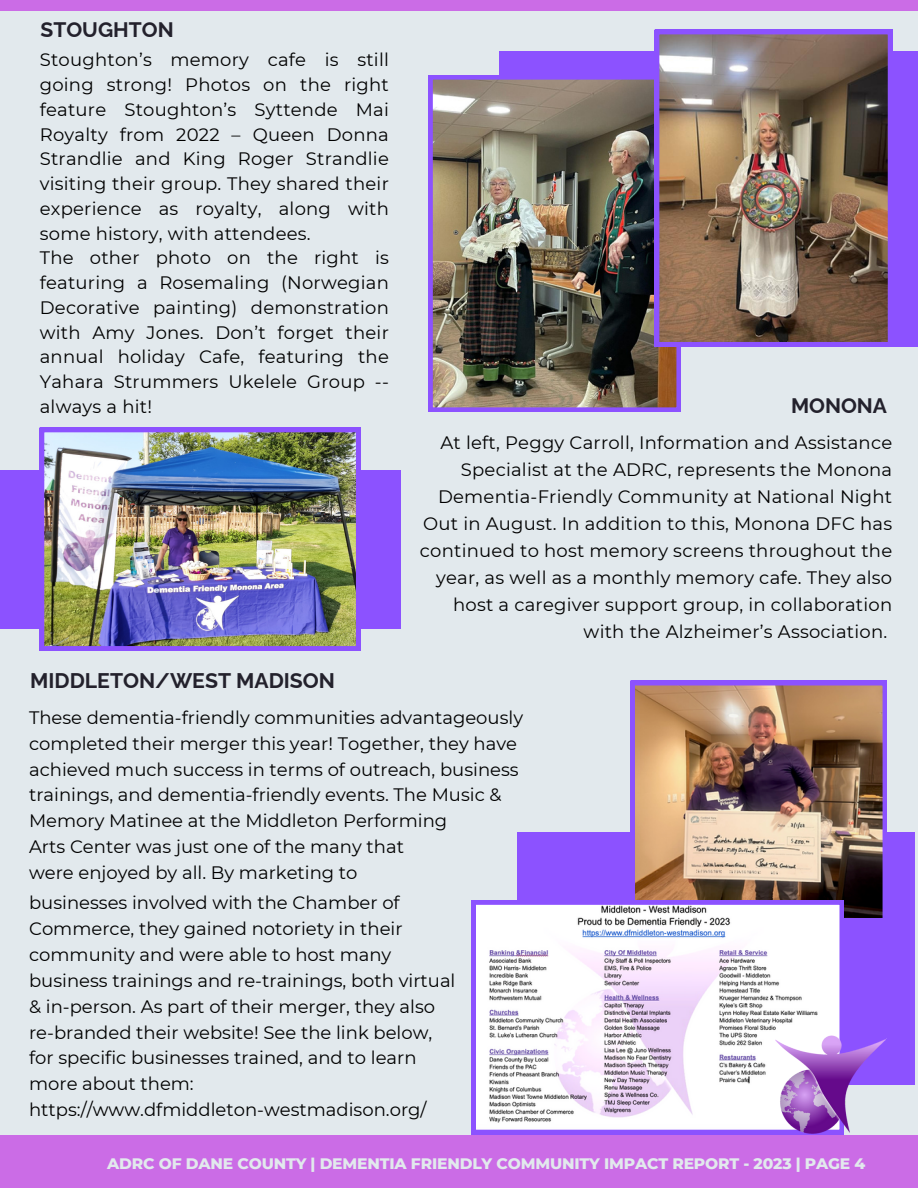
<style>
.page{position:relative;width:918px;height:1188px;background:#e2e9ed}
.page>*{position:absolute;margin:0;border:0;box-sizing:border-box;transform-origin:0 0}
.t1{font:700 21.15px "Raleway";color:#23212c}
.t2{font:700 21px "Raleway";color:#23212c}
.t3{font:18px/24.8px "Montserrat";letter-spacing:.015em;color:#000}
.t4{font:800 15.45px "Montserrat";letter-spacing:-.01em;color:#e2e9ed}
</style>
<div class="page">
<div style="left:500px;top:51px;width:418px;height:295px;background:#8c52ff"></div>
<div style="left:0;top:1135px;width:918px;height:53px;background:#cb6ce6"></div>
<img style="left:428px;top:75px;width:253px;height:336px">
<img style="left:655px;top:30px;width:237px;height:316px">
<div style="left:0;top:471px;width:400px;height:158px;background:#8c52ff"></div>
<img style="left:40px;top:428px;width:320px;height:223px">
<div style="left:518px;top:832px;width:397px;height:253px;background:#8c52ff"></div>
<img style="left:630px;top:681px;width:257px;height:237px">
<svg style="left:472px;top:900px;width:372px;height:234px;background:#e3dced"></svg>
<img style="left:774px;top:1035px;width:113px;height:100px">
<div style="left:0;top:0;width:918px;height:11px;background:#cb6ce6"></div>
<p class="t2" style="left:41px;top:17px;width:135px">STOUGHTON</p>
<p class="t3" style="left:40px;top:48px;width:351px">Stoughton’s memory cafe is still going strong! Photos on the right feature Stoughton’s Syttende Mai<br>Royalty from 2022 – Queen Donna<br>Strandlie and King Roger Strandlie visiting their group. They shared their experience as royalty, along with some history, with attendees.<br>The other photo on the right is featuring a Rosemaling (Norwegian<br>Decorative painting) demonstration with Amy Jones. Don’t forget their annual holiday Cafe, featuring the<br>Yahara Strummers Ukelele Group -- always a hit!</p>
<p class="t1" style="left:30px;top:668px;width:306px">MIDDLETON/WEST MADISON</p>
<p class="t2" style="left:791px;top:393px;width:98px">MONONA</p>
<p class="t3" style="left:420px;top:429px;width:474px;line-height:27px;text-align:right">At left, Peggy Carroll, Information and Assistance Specialist at the ADRC, represents the Monona Dementia-Friendly Community at National Night Out in August. In addition to this, Monona DFC has continued to host memory screens throughout the year, as well as a monthly memory cafe. They also host a caregiver support group, in collaboration with the Alzheimer’s Association.</p>
<p class="t3" style="left:29px;top:704px;width:496px;line-height:25.8px">These dementia-friendly communities advantageously completed their merger this year! Together, they have achieved much success in terms of outreach, business trainings, and dementia-friendly events. The Music &amp; Memory Matinee at the Middleton Performing<br>Arts Center was just one of the many that<br>were enjoyed by all. By marketing to</p>
<p class="t3" style="left:29px;top:890px;width:428px;line-height:25.8px">businesses involved with the Chamber of Commerce, they gained notoriety in their community and were able to host many business trainings and re-trainings, both virtual &amp; in-person. As part of their merger, they also re-branded their website! See the link below, for specific businesses trained, and to learn more about them: https://www.dfmiddleton-westmadison.org/</p>
<p class="t4" style="left:107px;top:1154px;width:760px">ADRC OF DANE COUNTY | DEMENTIA FRIENDLY COMMUNITY IMPACT REPORT - 2023 | PAGE 4</p>
</div>
